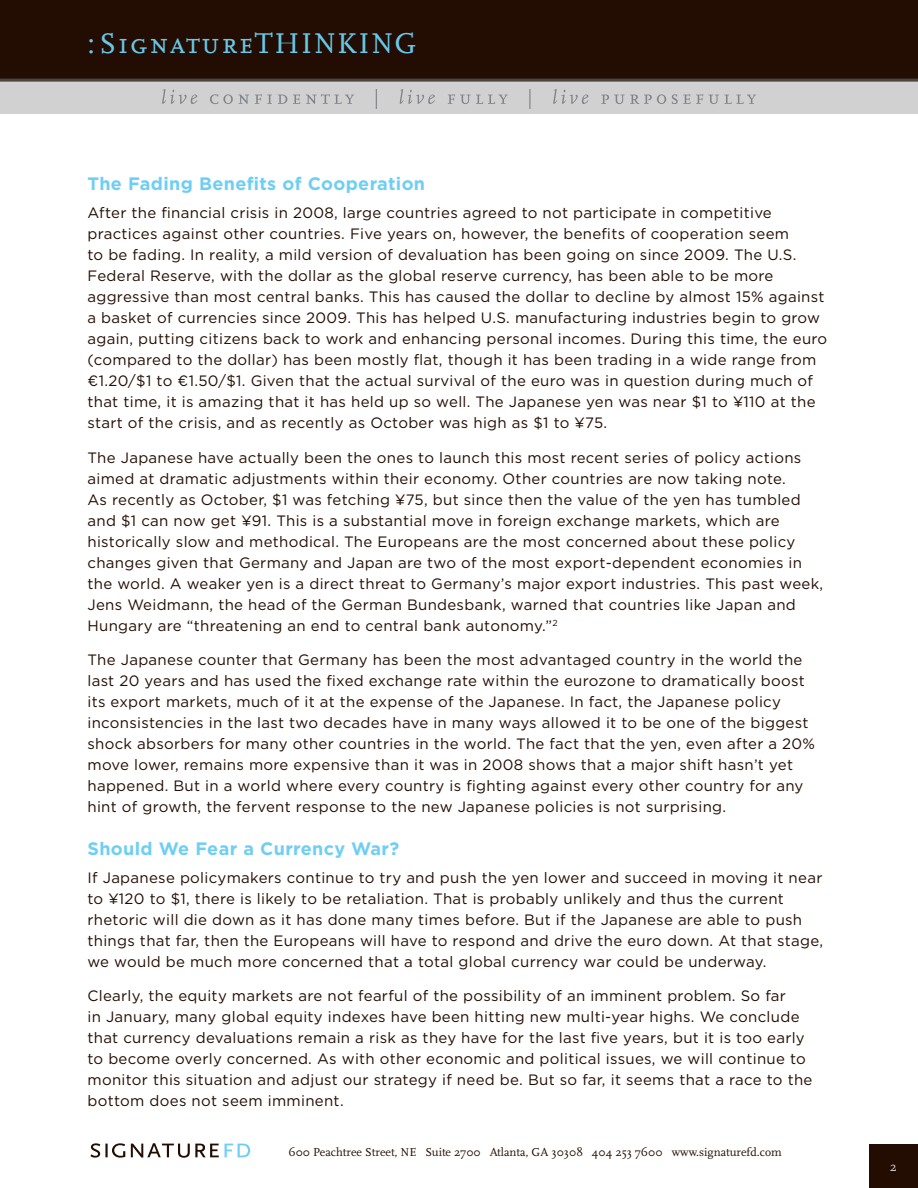
<style>
.page{position:relative;width:918px;height:1188px;background:#fff}
.page>*{position:absolute;margin:0;border:0;box-sizing:border-box;transform-origin:0 0}
.t1{font:30px "Scala Caps";letter-spacing:.05em;color:#67c8ea}
.t2{font:700 18px "Gotham";letter-spacing:.02em;color:#6fcef4}
.t3{font:15px/21px "Gotham";letter-spacing:.02em;color:#230d02}
.t4{font:13.5px "Scala OT";color:#d1d1d1}
.t5{font:12px "Scala OT";color:#230d02}
</style>
<div class="page">
<div style="left:869px;top:1144px;width:49px;height:44px;background:#230d02"></div>
<div style="left:0;top:81px;width:918px;height:33px;background:#d1d1d1"></div>
<div style="left:0;top:0;width:918px;height:82px;background:#230d02"></div>
<svg style="left:90px;top:1143px;width:129px;height:15px"></svg>
<svg style="left:225px;top:1144px;width:25px;height:13px"></svg>
<svg style="left:162px;top:89px;width:594px;height:20px"></svg>
<h1 class="t1" style="left:87px;top:27px;width:331px">:SignatureTHINKING</h1>
<p class="t2" style="left:87px;top:172px;width:339px">The Fading Benefits of Cooperation</p>
<p class="t3" style="left:87px;top:202px;width:741px">After the financial crisis in 2008, large countries agreed to not participate in competitive practices against other countries. Five years on, however, the benefits of cooperation seem<br>to be fading. In reality, a mild version of devaluation has been going on since 2009. The U.S.<br>Federal Reserve, with the dollar as the global reserve currency, has been able to be more aggressive than most central banks. This has caused the dollar to decline by almost 15% against a basket of currencies since 2009. This has helped U.S. manufacturing industries begin to grow again, putting citizens back to work and enhancing personal incomes. During this time, the euro (compared to the dollar) has been mostly flat, though it has been trading in a wide range from €1.20/$1 to €1.50/$1. Given that the actual survival of the euro was in question during much of that time, it is amazing that it has held up so well. The Japanese yen was near $1 to ¥110 at the start of the crisis, and as recently as October was high as $1 to ¥75.</p>
<p class="t3" style="left:87px;top:447px;width:737px">The Japanese have actually been the ones to launch this most recent series of policy actions aimed at dramatic adjustments within their economy. Other countries are now taking note.<br>As recently as October, $1 was fetching ¥75, but since then the value of the yen has tumbled and $1 can now get ¥91. This is a substantial move in foreign exchange markets, which are historically slow and methodical. The Europeans are the most concerned about these policy changes given that Germany and Japan are two of the most export-dependent economies in the world. A weaker yen is a direct threat to Germany’s major export industries. This past week, Jens Weidmann, the head of the German Bundesbank, warned that countries like Japan and Hungary are “threatening an end to central bank autonomy.”<sup>2</sup></p>
<p class="t3" style="left:87px;top:649px;width:729px">The Japanese counter that Germany has been the most advantaged country in the world the last 20 years and has used the fixed exchange rate within the eurozone to dramatically boost its export markets, much of it at the expense of the Japanese. In fact, the Japanese policy inconsistencies in the last two decades have in many ways allowed it to be one of the biggest shock absorbers for many other countries in the world. The fact that the yen, even after a 20% move lower, remains more expensive than it was in 2008 shows that a major shift hasn’t yet happened. But in a world where every country is fighting against every other country for any hint of growth, the fervent response to the new Japanese policies is not surprising.</p>
<p class="t2" style="left:87px;top:837px;width:313px">Should We Fear a Currency War?</p>
<p class="t3" style="left:87px;top:867px;width:737px">If Japanese policymakers continue to try and push the yen lower and succeed in moving it near to ¥120 to $1, there is likely to be retaliation. That is probably unlikely and thus the current rhetoric will die down as it has done many times before. But if the Japanese are able to push things that far, then the Europeans will have to respond and drive the euro down. At that stage, we would be much more concerned that a total global currency war could be underway.</p>
<p class="t3" style="left:87px;top:985px;width:727px">Clearly, the equity markets are not fearful of the possibility of an imminent problem. So far<br>in January, many global equity indexes have been hitting new multi-year highs. We conclude that currency devaluations remain a risk as they have for the last five years, but it is too early to become overly concerned. As with other economic and political issues, we will continue to monitor this situation and adjust our strategy if need be. But so far, it seems that a race to the bottom does not seem imminent.</p>
<p class="t5" style="left:288px;top:1145px;width:495px">600 Peachtree Street, NE Suite 2700 Atlanta, GA 30308 404 253 7600 www.signaturefd.com</p>
<p class="t4" style="left:890px;top:1159px;width:9px">2</p>
</div>
